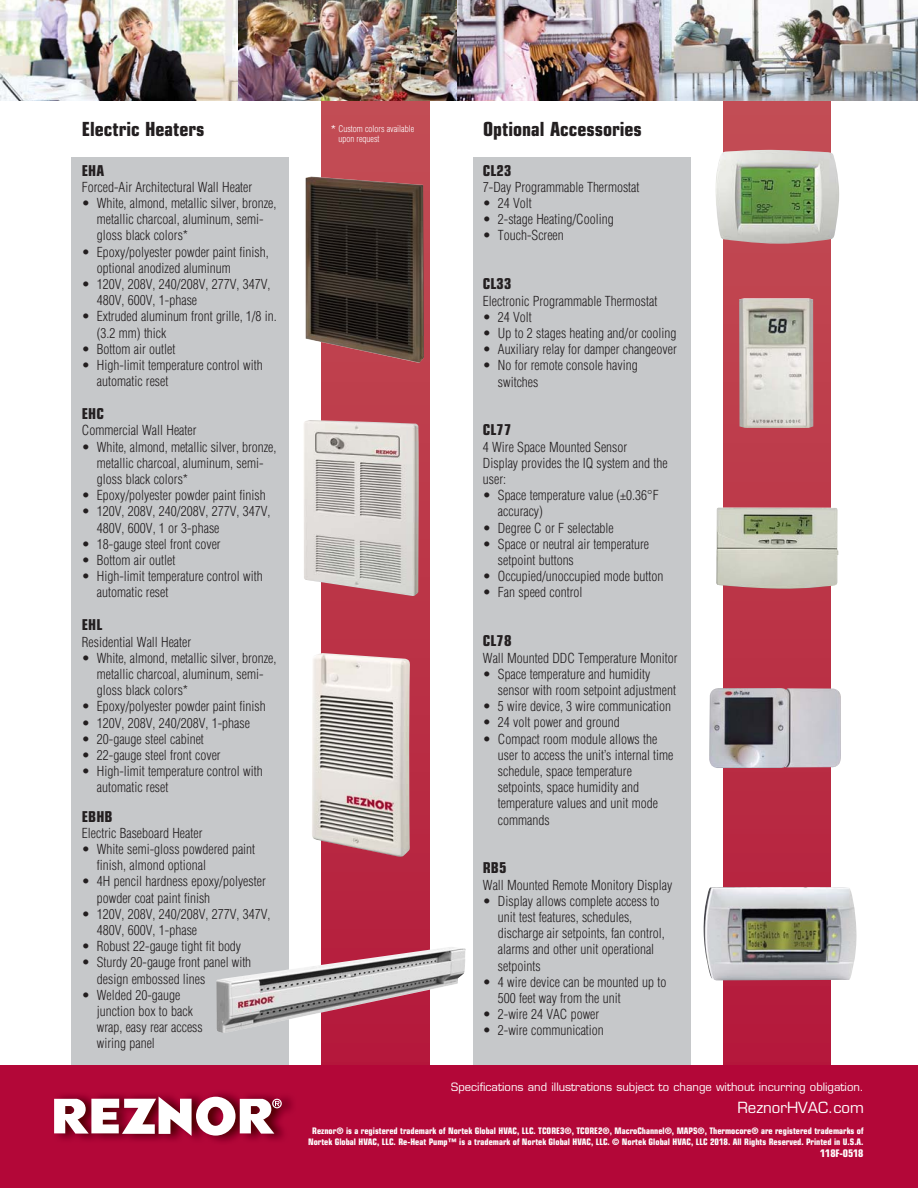
<style>
.page{position:relative;width:918px;height:1188px;background:#fff}
.page>*{position:absolute;margin:0;border:0;box-sizing:border-box;transform-origin:0 0}
.t1{font:700 condensed 19.5px "Eurostile";color:#231f20}
.t2{font:700 condensed 15px "Eurostile";color:#231f20}
.t3{font:15px "Eurostile";color:#fff}
.t4{font:300 condensed 13.5px/16.2px "Helvetica";color:#231f20}
.t5{font:11.25px "Eurostile";color:#fff}
.t6{font:700 condensed 10.5px "Eurostile";letter-spacing:-.01em;color:#fff}
.t7{font:700 condensed 9px/10.8px "Eurostile";color:#fff;text-align:center}
.t8{font:300 condensed 9px/10.8px "Helvetica";color:#fff}
.s1{font-size:13.5px}
</style>
<div class="page">
<div style="left:473px;top:157px;width:217px;height:914px;background:#c6c8ca"></div>
<div style="left:72px;top:157px;width:217px;height:914px;background:#c6c8ca"></div>
<svg style="left:723px;top:101px;width:108px;height:965px;background:#bb3347"></svg>
<svg style="left:322px;top:101px;width:108px;height:965px;background:#bb3347"></svg>
<img style="left:237px;top:0;width:423px;height:101px">
<img style="left:1px;top:0;width:236px;height:101px">
<img style="left:660px;top:0;width:258px;height:101px">
<div style="left:1px;top:1066px;width:917px;height:122px;background:#b30738"></div>
<img style="left:58px;top:1093px;width:235px;height:49px">
<svg style="left:54px;top:1097px;width:228px;height:39px;background:#ca97a3"></svg>
<img style="left:306px;top:176px;width:118px;height:187px">
<img style="left:312px;top:653px;width:98px;height:204px">
<img style="left:216px;top:947px;width:250px;height:86px">
<img style="left:304px;top:420px;width:115px;height:176px">
<img style="left:715px;top:150px;width:124px;height:94px">
<img style="left:716px;top:507px;width:122px;height:82px">
<img style="left:709px;top:688px;width:132px;height:80px">
<img style="left:703px;top:887px;width:154px;height:93px">
<img style="left:739px;top:298px;width:74px;height:130px">
<h1 class="t1" style="left:82px;top:122px;width:124px">Electric Heaters</h1>
<p class="t2" style="left:82px;top:165px;width:24px">EHA</p>
<p class="t4" style="left:82px;top:180px;width:172px">Forced-Air Architectural Wall Heater</p>
<p class="t4" style="left:97px;top:196px;width:181px;text-indent:-15px">• White, almond, metallic silver, bronze, metallic charcoal, aluminum, semi&shy;gloss black colors*</p>
<p class="t4" style="left:97px;top:245px;width:173px;text-indent:-15px">• Epoxy/polyester powder paint finish, optional anodized aluminum</p>
<p class="t4" style="left:97px;top:277px;width:175px;text-indent:-15px">• 120V, 208V, 240/208V, 277V, 347V,<br>480V, 600V, 1-phase</p>
<p class="t4" style="left:97px;top:310px;width:181px;text-indent:-15px">• Extruded aluminum front grille, 1/8 in. (3.2 mm) thick</p>
<p class="t4" style="left:82px;top:342px;width:95px">• Bottom air outlet</p>
<p class="t4" style="left:97px;top:358px;width:167px;text-indent:-15px">• High-limit temperature control with automatic reset</p>
<p class="t2" style="left:82px;top:408px;width:23px">EHC</p>
<p class="t4" style="left:82px;top:424px;width:116px">Commercial Wall Heater</p>
<p class="t4" style="left:97px;top:440px;width:181px;text-indent:-15px">• White, almond, metallic silver, bronze, metallic charcoal, aluminum, semi&shy;gloss black colors*</p>
<p class="t4" style="left:82px;top:488px;width:185px">• Epoxy/polyester powder paint finish</p>
<p class="t4" style="left:97px;top:505px;width:175px;text-indent:-15px">• 120V, 208V, 240/208V, 277V, 347V,<br>480V, 600V, 1 or 3-phase</p>
<p class="t4" style="left:82px;top:537px;width:140px">• 18-gauge steel front cover</p>
<p class="t4" style="left:82px;top:553px;width:95px">• Bottom air outlet</p>
<p class="t4" style="left:97px;top:569px;width:167px;text-indent:-15px">• High-limit temperature control with automatic reset</p>
<p class="t2" style="left:82px;top:620px;width:22px">EHL</p>
<p class="t4" style="left:82px;top:635px;width:111px">Residential Wall Heater</p>
<p class="t4" style="left:97px;top:651px;width:181px;text-indent:-15px">• White, almond, metallic silver, bronze, metallic charcoal, aluminum, semi&shy;gloss black colors*</p>
<p class="t4" style="left:82px;top:700px;width:185px">• Epoxy/polyester powder paint finish</p>
<p class="t4" style="left:82px;top:716px;width:170px">• 120V, 208V, 240/208V, 1-phase</p>
<p class="t4" style="left:82px;top:732px;width:124px">• 20-gauge steel cabinet</p>
<p class="t4" style="left:82px;top:748px;width:140px">• 22-gauge steel front cover</p>
<p class="t4" style="left:97px;top:764px;width:167px;text-indent:-15px">• High-limit temperature control with automatic reset</p>
<p class="t2" style="left:82px;top:811px;width:32px">EBHB</p>
<p class="t4" style="left:82px;top:826px;width:122px">Electric Baseboard Heater</p>
<p class="t4" style="left:97px;top:842px;width:160px;text-indent:-15px">• White semi-gloss powdered paint finish, almond optional</p>
<p class="t4" style="left:97px;top:874px;width:170px;text-indent:-15px">• 4H pencil hardness epoxy/polyester powder coat paint finish</p>
<p class="t4" style="left:97px;top:907px;width:175px;text-indent:-15px">• 120V, 208V, 240/208V, 277V, 347V,<br>480V, 600V, 1-phase</p>
<p class="t4" style="left:82px;top:939px;width:161px">• Robust 22-gauge tight fit body</p>
<p class="t4" style="left:97px;top:955px;width:156px;text-indent:-15px">• Sturdy 20-gauge front panel with design embossed lines</p>
<p class="t4" style="left:97px;top:988px;width:107px;text-indent:-15px">• Welded 20-gauge junction box to back wrap, easy rear access wiring panel</p>
<p class="t8" style="left:338px;top:124px;width:77px;text-indent:-7px"><span class="s1">*</span> Custom colors available upon request</p>
<h1 class="t1" style="left:483px;top:122px;width:160px">Optional Accessories</h1>
<p class="t2" style="left:483px;top:165px;width:30px">CL23</p>
<p class="t4" style="left:483px;top:180px;width:158px">7-Day Programmable Thermostat</p>
<p class="t4" style="left:483px;top:196px;width:51px">• 24 Volt</p>
<p class="t4" style="left:483px;top:212px;width:132px">• 2-stage Heating/Cooling</p>
<p class="t4" style="left:483px;top:229px;width:82px">• Touch-Screen</p>
<p class="t2" style="left:483px;top:279px;width:30px">CL33</p>
<p class="t4" style="left:483px;top:294px;width:176px">Electronic Programmable Thermostat</p>
<p class="t4" style="left:483px;top:310px;width:51px">• 24 Volt</p>
<p class="t4" style="left:483px;top:326px;width:195px">• Up to 2 stages heating and/or cooling</p>
<p class="t4" style="left:483px;top:342px;width:195px">• Auxiliary relay for damper changeover</p>
<p class="t4" style="left:498px;top:358px;width:141px;text-indent:-15px">• No for remote console having switches</p>
<p class="t2" style="left:483px;top:425px;width:30px">CL77</p>
<p class="t4" style="left:483px;top:440px;width:186px">4 Wire Space Mounted Sensor<br>Display provides the IQ system and the user:</p>
<p class="t4" style="left:498px;top:488px;width:162px;text-indent:-15px">• Space temperature value (±0.36°F accuracy)</p>
<p class="t4" style="left:483px;top:521px;width:132px">• Degree C or F selectable</p>
<p class="t4" style="left:498px;top:537px;width:153px;text-indent:-15px">• Space or neutral air temperature setpoint buttons</p>
<p class="t4" style="left:483px;top:569px;width:182px">• Occupied/unoccupied mode button</p>
<p class="t4" style="left:483px;top:586px;width:101px">• Fan speed control</p>
<p class="t2" style="left:483px;top:636px;width:30px">CL78</p>
<p class="t4" style="left:483px;top:651px;width:196px">Wall Mounted DDC Temperature Monitor</p>
<p class="t4" style="left:498px;top:667px;width:180px;text-indent:-15px">• Space temperature and humidity sensor with room setpoint adjustment</p>
<p class="t4" style="left:483px;top:699px;width:190px">• 5 wire device, 3 wire communication</p>
<p class="t4" style="left:483px;top:715px;width:138px">• 24 volt power and ground</p>
<p class="t4" style="left:498px;top:732px;width:177px;text-indent:-15px">• Compact room module allows the user to access the unit’s internal time schedule, space temperature setpoints, space humidity and temperature values and unit mode commands</p>
<p class="t2" style="left:483px;top:863px;width:25px">RB5</p>
<p class="t4" style="left:483px;top:878px;width:191px">Wall Mounted Remote Monitory Display</p>
<p class="t4" style="left:498px;top:894px;width:168px;text-indent:-15px">• Display allows complete access to unit test features, schedules, discharge air setpoints, fan control, alarms and other unit operational setpoints</p>
<p class="t4" style="left:498px;top:975px;width:170px;text-indent:-15px">• 4 wire device can be mounted up to<br>500 feet way from the unit</p>
<p class="t4" style="left:483px;top:1007px;width:118px">• 2-wire 24 VAC power</p>
<p class="t4" style="left:483px;top:1024px;width:123px">• 2-wire communication</p>
<p class="t5" style="left:451px;top:1082px;width:414px">Specifications and illustrations subject to change without incurring obligation.</p>
<p class="t3" style="left:737px;top:1102px;width:128px">ReznorHVAC.com</p>
<p class="t7" style="left:308px;top:1126px;width:557px">Reznor® is a registered trademark of Nortek Global HVAC, LLC. TCORE3®, TCORE2®, MacroChannel®, MAPS®, Thermocore® are registered trademarks of<br>Nortek Global HVAC, LLC. Re-Heat Pump™ is a trademark of Nortek Global HVAC, LLC. © Nortek Global HVAC, LLC 2018. All Rights Reserved. Printed in U.S.A.</p>
<p class="t6" style="left:820px;top:1150px;width:45px">118F-0518</p>
</div>
